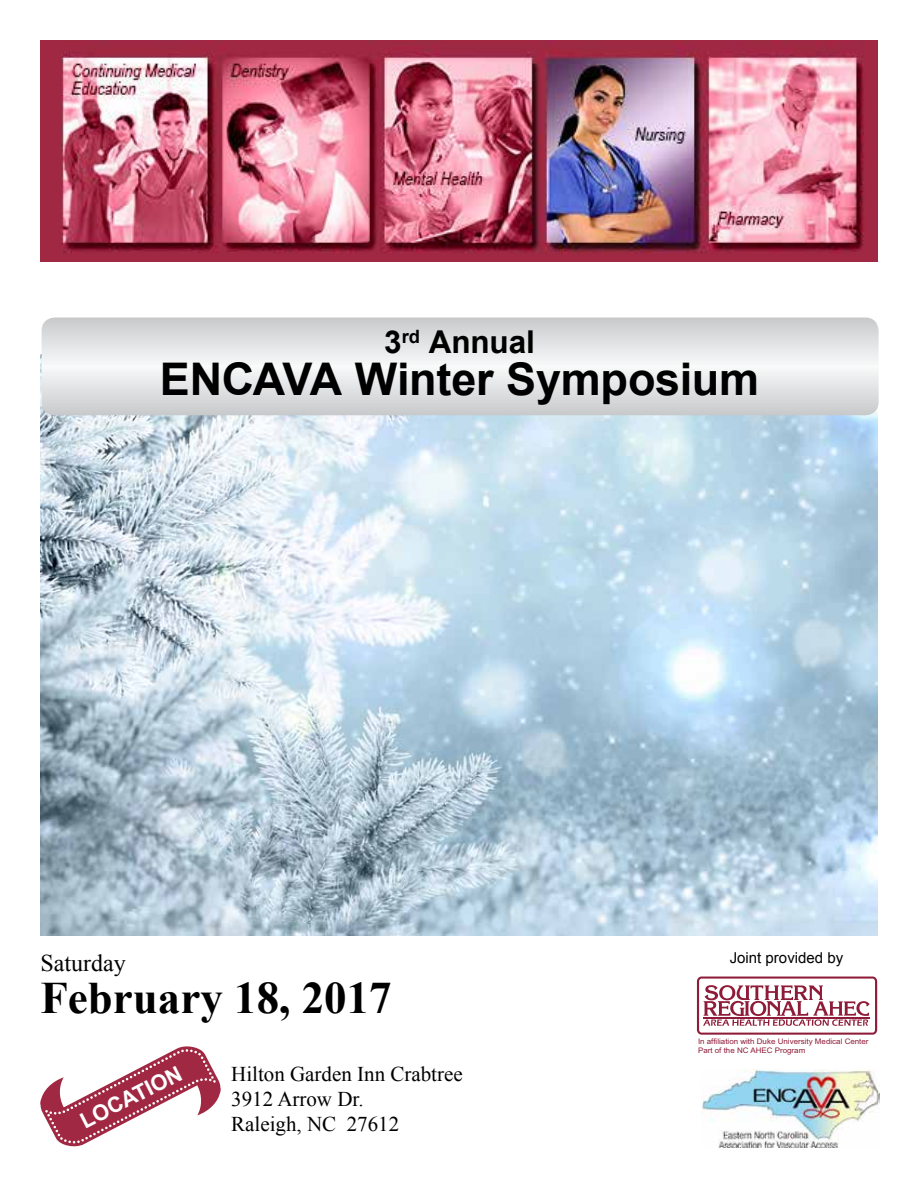
<style>
.page{position:relative;width:918px;height:1188px;background:#fff}
.page>*{position:absolute;margin:0;border:0;box-sizing:border-box;transform-origin:0 0}
.t1{font:700 45px "Arial";letter-spacing:-.005em;color:#000}
.t2{font:700 45px "Times New Roman";color:#000}
.t3{font:700 31.5px "Arial";letter-spacing:-.005em;color:#000}
.t4{font:24px "Times New Roman";color:#000}
.t5{font:700 21.6px "Arial";color:#fff}
.t6{font:21px/25.2px "Times New Roman";color:#000}
.t7{font:15px "Arial";color:#000}
.t8{font:7.65px/9.1px "Arial";color:#8e1b38;scale:1.05 1}
</style>
<div class="page">
<img style="left:40px;top:354px;width:838px;height:581px">
<img style="left:40px;top:40px;width:838px;height:221px">
<svg style="left:42px;top:318px;width:837px;height:97px"></svg>
<svg style="left:696px;top:976px;width:182px;height:59px"></svg>
<img style="left:702px;top:1070px;width:177px;height:78px">
<svg style="left:40px;top:1046px;width:181px;height:101px"></svg>
<h2 class="t3" style="left:384px;top:321px;width:152px">3<sup>rd</sup> Annual</h2>
<h1 class="t1" style="left:160px;top:350px;width:601px">ENCAVA Winter Symposium</h1>
<h3 class="t4" style="left:40px;top:947px;width:87px">Saturday</h3>
<h1 class="t2" style="left:40px;top:967px;width:353px">February 18, 2017</h1>
<h3 class="t5" style="left:75px;top:1109px;width:113px;rotate:-27deg">LOCATION</h3>
<h3 class="t6" style="left:231px;top:1061px;width:233px">Hilton Garden Inn Crabtree<br>3912 Arrow Dr.<br>Raleigh, NC 27612</h3>
<h3 class="t7" style="left:730px;top:948px;width:115px">Joint provided by</h3>
<p class="t8" style="left:698px;top:1037px;width:164px">In affiliation with Duke University Medical Center<br>Part of the NC AHEC Program</p>
</div>
